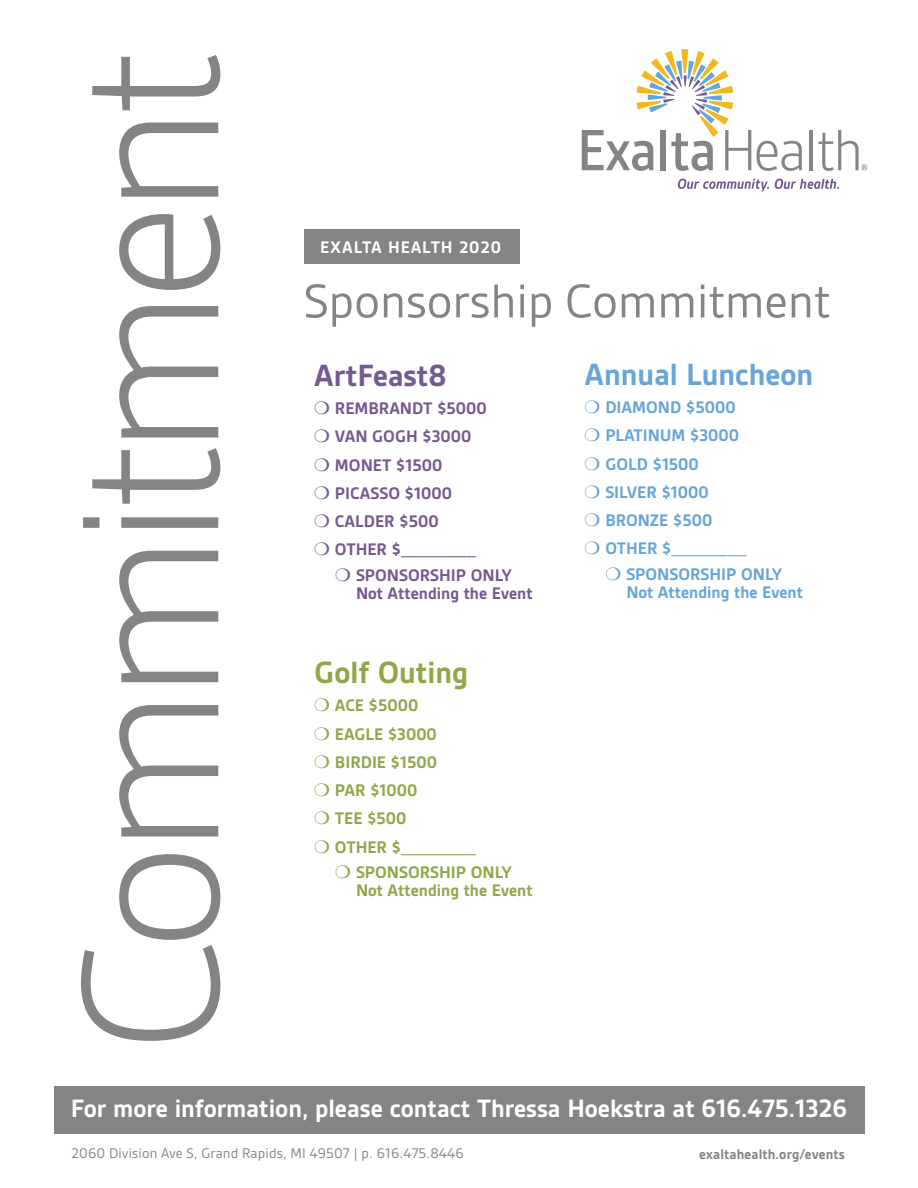
<style>
.page{position:relative;width:918px;height:1188px;background:#fff}
.page>*{position:absolute;margin:0;border:0;box-sizing:border-box;transform-origin:0 0}
.t1{font:300 210px "Gesta";letter-spacing:-.05em;color:#848386}
.t2{font:51px "Gesta";color:#848386}
.t3{font:700 33px "Gesta";color:#66a5da}
.t4{font:700 33px "Gesta";color:#90a749}
.t5{font:700 33px "Gesta";color:#75598f}
.t6{font:700 27px "Gesta";color:#fff}
.t7{font:700 18px/28.2px "Gesta";color:#75598f}
.t8{font:700 18px/28.2px "Gesta";color:#66a5da}
.t9{font:700 18px/28.2px "Gesta";color:#90a749}
.t10{font:700 18px "Gesta";letter-spacing:.05em;color:#fff}
.t11{font:15px "Gesta";letter-spacing:.01em;color:#848386}
.t12{font:700 15px "Gesta";letter-spacing:.01em;color:#848386}
</style>
<div class="page">
<div style="left:54px;top:1086px;width:810px;height:48px;background:#848386"></div>
<svg style="left:678px;top:179px;width:91px;height:13px"></svg>
<svg style="left:775px;top:179px;width:64px;height:10px"></svg>
<svg style="left:582px;top:49px;width:220px;height:122px"></svg>
<hr style="left:810px;top:130px;width:3px;height:40px;background:#848386">
<svg style="left:818px;top:130px;width:49px;height:41px"></svg>
<div style="left:304px;top:230px;width:215px;height:34px;background:#848386"></div>
<h1 class="t1" style="left:32px;top:1051px;width:1001px;rotate:-90deg">Commitment</h1>
<p class="t10" style="left:320px;top:237px;width:182px">EXALTA HEALTH 2020</p>
<h2 class="t2" style="left:304px;top:272px;width:528px">Sponsorship Commitment</h2>
<h3 class="t5" style="left:314px;top:357px;width:134px">ArtFeast8</h3>
<p class="t7" style="left:335px;top:394px;width:153px">REMBRANDT $5000<br>VAN GOGH $3000<br>MONET $1500<br>PICASSO $1000<br>CALDER $500<br>OTHER $________</p>
<p class="t7" style="left:356px;top:566px;width:178px;line-height:18px">SPONSORSHIP ONLY<br>Not Attending the Event</p>
<h3 class="t4" style="left:314px;top:654px;width:156px">Golf Outing</h3>
<p class="t9" style="left:335px;top:692px;width:143px">ACE $5000<br>EAGLE $3000<br>BIRDIE $1500<br>PAR $1000<br>TEE $500<br>OTHER $________</p>
<p class="t9" style="left:356px;top:863px;width:178px;line-height:18px">SPONSORSHIP ONLY<br>Not Attending the Event</p>
<h3 class="t3" style="left:585px;top:356px;width:230px">Annual Luncheon</h3>
<p class="t8" style="left:605px;top:393px;width:143px">DIAMOND $5000<br>PLATINUM $3000<br>GOLD $1500<br>SILVER $1000<br>BRONZE $500<br>OTHER $________</p>
<p class="t8" style="left:626px;top:565px;width:178px;line-height:18px">SPONSORSHIP ONLY<br>Not Attending the Event</p>
<h3 class="t6" style="left:71px;top:1093px;width:778px">For more information, please contact Thressa Hoekstra at 616.475.1326</h3>
<p class="t11" style="left:72px;top:1145px;width:394px">2060 Division Ave S, Grand Rapids, MI 49507 | p. 616.475.8446</p>
<p class="t12" style="left:699px;top:1146px;width:147px">exaltahealth.org/events</p>
</div>
